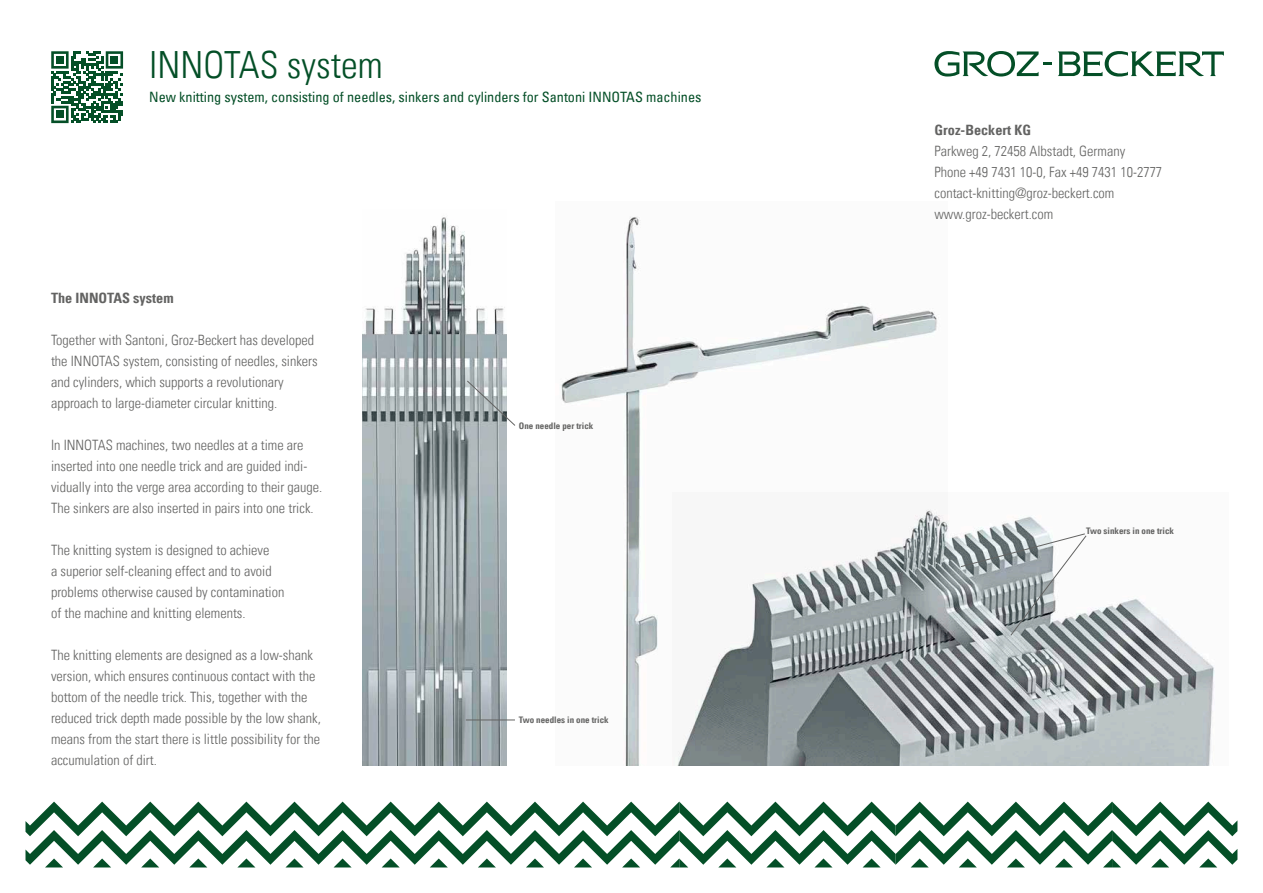
<style>
.page{position:relative;width:1263px;height:893px;background:#fff}
.page>*{position:absolute;margin:0;border:0;box-sizing:border-box;transform-origin:0 0}
.t1{font:37.5px "Univers Com 47 Light Cond";color:#044f27}
.t2{font:14.25px/21px "Univers Com 47 Light Cond";color:#636362}
.t3{font:condensed 14.25px "Univers Com 57";color:#044f27}
.t4{font:14.25px "Univers Com 67 Bold Cond";color:#636362}
.t5{font:9px "Univers Com 67 Bold Cond";color:#636362}
</style>
<div class="page">
<svg style="left:1058px;top:51px;width:166px;height:26px"></svg>
<svg style="left:934px;top:51px;width:117px;height:26px"></svg>
<svg style="left:26px;top:802px;width:1211px;height:65px"></svg>
<svg style="left:51px;top:51px;width:72px;height:72px"></svg>
<div style="left:56px;top:56px;width:8px;height:8px;background:#044f27"></div>
<div style="left:111px;top:56px;width:7px;height:8px;background:#044f27"></div>
<div style="left:56px;top:111px;width:8px;height:7px;background:#044f27"></div>
<img style="left:948px;top:516px;width:267px;height:249px">
<img style="left:561px;top:217px;width:387px;height:548px">
<img style="left:363px;top:217px;width:143px;height:548px">
<svg style="left:466px;top:380px;width:50px;height:46px"></svg>
<hr style="left:466px;top:720px;width:49px;height:1px;background:#636362">
<svg style="left:960px;top:533px;width:127px;height:103px"></svg>
<h1 class="t1" style="left:149px;top:42px;width:235px">INNOTAS system</h1>
<p class="t3" style="left:149px;top:88px;width:554px">New knitting system, consisting of needles, sinkers and cylinders for Santoni INNOTAS machines</p>
<p class="t4" style="left:51px;top:289px;width:124px">The INNOTAS system</p>
<p class="t2" style="left:51px;top:329px;width:268px">Together with Santoni, Groz-Beckert has developed the INNOTAS system, consisting of needles, sinkers and cylinders, which supports a revolutionary approach to large-diameter circular knitting.</p>
<p class="t2" style="left:51px;top:434px;width:273px">In INNOTAS machines, two needles at a time are inserted into one needle trick and are guided indi&shy;vidually into the verge area according to their gauge.<br>The sinkers are also inserted in pairs into one trick.</p>
<p class="t2" style="left:51px;top:539px;width:235px">The knitting system is designed to achieve<br>a superior self-cleaning effect and to avoid problems otherwise caused by contamination of the machine and knitting elements.</p>
<p class="t2" style="left:51px;top:644px;width:271px">The knitting elements are designed as a low-shank version, which ensures continuous contact with the bottom of the needle trick. This, together with the reduced trick depth made possible by the low shank, means from the start there is little possibility for the accumulation of dirt.</p>
<p class="t5" style="left:519px;top:420px;width:76px">One needle per trick</p>
<p class="t5" style="left:519px;top:714px;width:91px">Two needles in one trick</p>
<p class="t4" style="left:934px;top:121px;width:98px">Groz-Beckert KG</p>
<p class="t2" style="left:934px;top:140px;width:229px">Parkweg 2, 72458 Albstadt, Germany<br>Phone +49 7431 10-0, Fax +49 7431 10-2777 contact-knitting@groz-beckert.com www.groz-beckert.com</p>
<p class="t5" style="left:1086px;top:525px;width:89px">Two sinkers in one trick</p>
</div>
